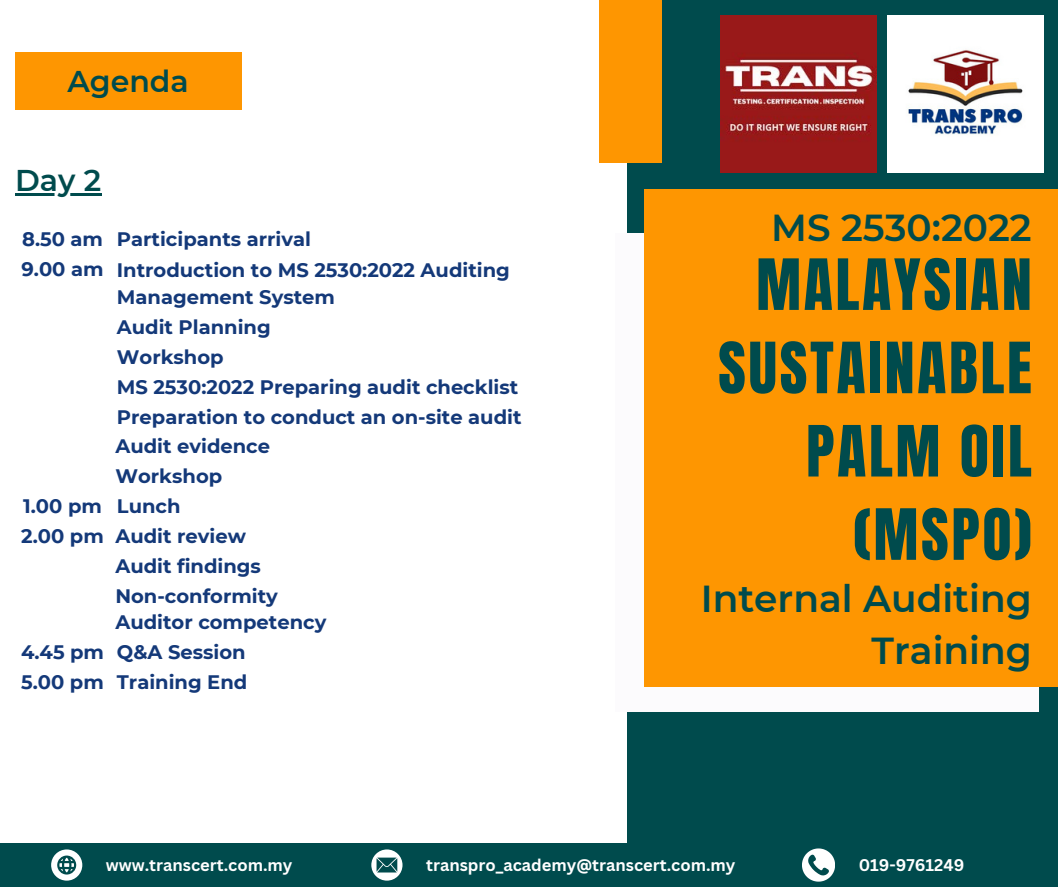
<style>
.page{position:relative;width:1058px;height:887px;background:#fff}
.page>*{position:absolute;margin:0;border:0;box-sizing:border-box;transform-origin:0 0}
.t1{font:60px/83.2px "Anton";letter-spacing:.045em;color:#004b4d;text-align:right}
.t2{font:600 37.5px/51.8px "Montserrat";color:#004b4d;text-align:right}
.t3{font:600 30px "Montserrat";color:#004b4d}
.t4{font:700 19.5px/27px "Montserrat";color:#143979}
.t5{font:700 16.5px "Canva Sans";color:#fff}
</style>
<div class="page">
<div style="left:627px;top:0;width:431px;height:886px;background:#004b4d"></div>
<div style="left:615px;top:233px;width:423px;height:478px;background:#fcfbfd"></div>
<div style="left:644px;top:189px;width:414px;height:497px;background:#fe9601"></div>
<div style="left:599px;top:0;width:63px;height:162px;background:#fe9601"></div>
<div style="left:15px;top:52px;width:226px;height:58px;background:#fe9601"></div>
<hr style="left:15px;top:193px;width:86px;height:2px;background:#004b4d">
<div style="left:0;top:843px;width:1057px;height:43px;background:#004b4d"></div>
<svg style="left:802px;top:848px;width:32px;height:33px"></svg>
<svg style="left:51px;top:849px;width:31px;height:31px"></svg>
<svg style="left:371px;top:849px;width:31px;height:31px"></svg>
<img style="left:887px;top:16px;width:156px;height:156px">
<img style="left:720px;top:16px;width:156px;height:156px">
<p class="t3" style="left:67px;top:63px;width:123px">Agenda</p>
<h5 class="t3" style="left:15px;top:162px;width:88px">Day 2</h5>
<h5 class="t4" style="left:22px;top:225px;width:82px">8.50 am</h5>
<h5 class="t4" style="left:117px;top:225px;width:196px">Participants arrival</h5>
<h5 class="t4" style="left:22px;top:256px;width:84px">9.00 am</h5>
<h5 class="t4" style="left:117px;top:256px;width:394px">Introduction to MS 2530:2022 Auditing<br>Management System</h5>
<h5 class="t4" style="left:117px;top:313px;width:155px">Audit Planning</h5>
<h5 class="t4" style="left:117px;top:343px;width:108px">Workshop</h5>
<h5 class="t4" style="left:117px;top:373px;width:403px">MS 2530:2022 Preparing audit checklist</h5>
<h5 class="t4" style="left:117px;top:403px;width:406px">Preparation to conduct an on-site audit</h5>
<h5 class="t4" style="left:115px;top:433px;width:156px">Audit evidence</h5>
<h5 class="t4" style="left:115px;top:462px;width:108px">Workshop</h5>
<h5 class="t4" style="left:23px;top:492px;width:80px">1.00 pm</h5>
<h5 class="t4" style="left:117px;top:492px;width:65px">Lunch</h5>
<h5 class="t4" style="left:21px;top:522px;width:84px">2.00 pm</h5>
<h5 class="t4" style="left:115px;top:522px;width:132px">Audit review</h5>
<h5 class="t4" style="left:115px;top:552px;width:147px">Audit findings</h5>
<h5 class="t4" style="left:115px;top:582px;width:164px">Non-conformity</h5>
<h2 class="t4" style="left:115px;top:608px;width:212px">Auditor competency</h2>
<h5 class="t4" style="left:21px;top:638px;width:84px">4.45 pm</h5>
<h5 class="t4" style="left:117px;top:638px;width:130px">Q&amp;A Session</h5>
<h5 class="t4" style="left:21px;top:668px;width:84px">5.00 pm</h5>
<h5 class="t4" style="left:117px;top:668px;width:132px">Training End</h5>
<h4 class="t2" style="left:771px;top:201px;width:262px">MS 2530:2022</h4>
<p class="t1" style="left:718px;top:244px;width:315px">MALAYSIAN<br>SUSTAINABLE<br>PALM OIL (MSPO)</p>
<h4 class="t2" style="left:700px;top:573px;width:332px">Internal Auditing<br>Training</h4>
<p class="t5" style="left:106px;top:853px;width:188px">www.transcert.com.my</p>
<h1 class="t5" style="left:426px;top:853px;width:311px">transpro_academy@transcert.com.my</h1>
<h3 class="t5" style="left:858px;top:853px;width:107px">019-9761249</h3>
</div>
